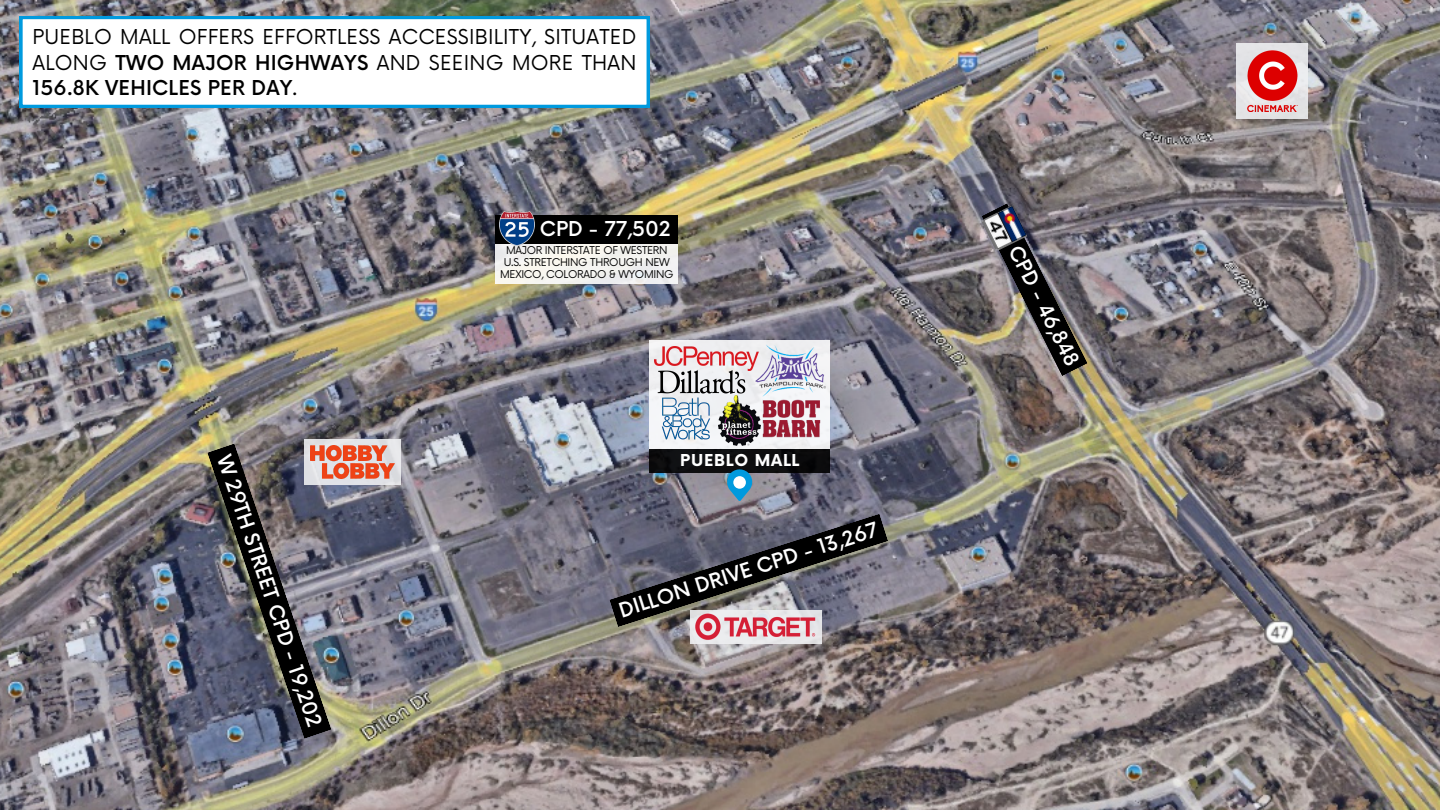
<style>
.page{position:relative;width:1440px;height:810px;background:#fff}
.page>*{position:absolute;margin:0;border:0;box-sizing:border-box;transform-origin:0 0}
.t1{font:20px/25.5px "Now";letter-spacing:.01em;color:#000;text-align:justify}
.t2{font:500 20px "Now";color:#fff}
.t3{font:700 16px "Now";letter-spacing:.05em;color:#fff}
.t4{font:10.5px/12px "Now";letter-spacing:-.03em;color:#000;text-align:center}
.s1{font-weight:500}
</style>
<div class="page">
<img style="left:0;top:0;width:1440px;height:810px">
<div style="left:304px;top:439px;width:97px;height:46px;background:#e1e3e8"></div>
<img style="left:332px;top:446px;width:63px;height:33px">
<div style="left:690px;top:610px;width:131px;height:34px;background:#e9e9eb"></div>
<img style="left:695px;top:627px;width:121px;height:13px">
<div style="left:496px;top:244px;width:182px;height:40px;background:#f5f4f0"></div>
<div style="left:496px;top:215px;width:182px;height:29px;background:#000"></div>
<img style="left:500px;top:211px;width:34px;height:35px">
<svg style="left:609px;top:514px;width:279px;height:113px;background:#5b5760"></svg>
<div style="left:650px;top:341px;width:180px;height:108px;background:#f3f3f5"></div>
<div style="left:650px;top:449px;width:180px;height:24px;background:#0e0d0e"></div>
<svg style="left:726px;top:469px;width:28px;height:32px"></svg>
<div style="left:733px;top:476px;width:13px;height:13px;background:#fff;border-radius:50%"></div>
<img style="left:718px;top:396px;width:42px;height:49px">
<img style="left:658px;top:371px;width:88px;height:22px">
<img style="left:756px;top:344px;width:69px;height:52px">
<img style="left:762px;top:400px;width:59px;height:37px">
<img style="left:655px;top:346px;width:104px;height:24px">
<img style="left:662px;top:398px;width:48px;height:41px">
<img style="left:207px;top:443px;width:125px;height:296px">
<svg style="left:981px;top:203px;width:107px;height:173px;background:#645f5f"></svg>
<img style="left:981px;top:205px;width:46px;height:47px">
<svg style="left:20px;top:16px;width:630px;height:92px"></svg>
<div style="left:1236px;top:43px;width:72px;height:75px;background:#e3e3e6"></div>
<img style="left:1246px;top:50px;width:52px;height:62px">
<h1 class="t1" style="left:33px;top:25px;width:605px">PUEBLO MALL OFFERS EFFORTLESS ACCESSIBILITY, SITUATED ALONG <span class="s1">TWO MAJOR HIGHWAYS</span> AND SEEING MORE THAN <span class="s1">156.8K VEHICLES PER DAY</span>.</h1>
<h1 class="t2" style="left:540px;top:218px;width:132px">CPD - 77,502</h1>
<p class="t4" style="left:500px;top:245px;width:175px">MAJOR INTERSTATE OF WESTERN<br>U.S. STRETCHING THROUGH NEW<br>MEXICO, COLORADO &amp; WYOMING</p>
<p class="t2" style="left:233px;top:452px;width:288px;rotate:71deg">W 29TH STREET CPD - 19,202</p>
<p class="t3" style="left:680px;top:451px;width:121px">PUEBLO MALL</p>
<h1 class="t2" style="left:616px;top:601px;width:272px;rotate:-18deg">DILLON DRIVE CPD - 13,267</h1>
<p class="t2" style="left:1024px;top:242px;width:133px;rotate:63deg">CPD - 46,848</p>
</div>
